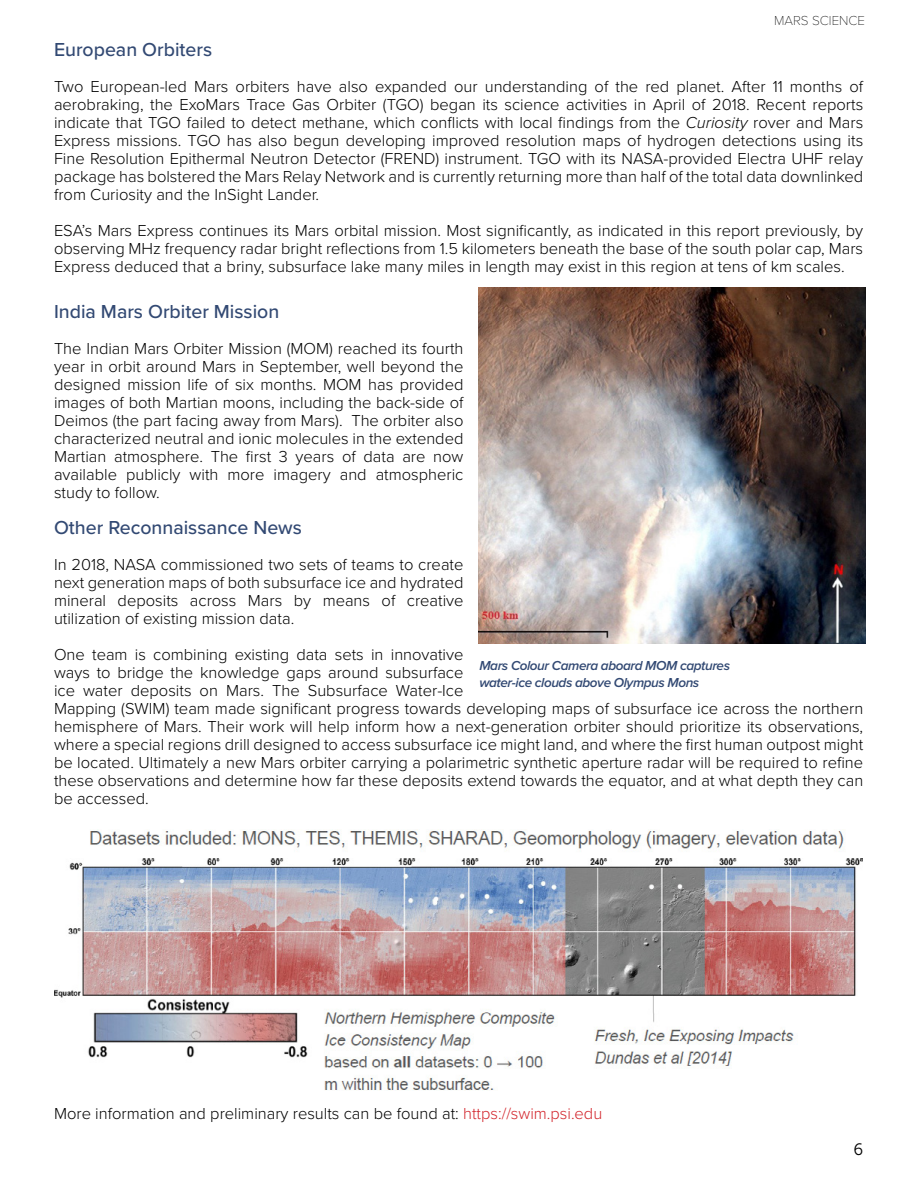
<style>
.page{position:relative;width:918px;height:1188px;background:#fff}
.page>*{position:absolute;margin:0;border:0;box-sizing:border-box;transform-origin:0 0}
.t1{font:500 19.5px "Proxima Nova";color:#324973}
.t2{font:300 16.5px/18px "Proxima Nova";color:#000;text-align:justify}
.t3{font:16.5px "Museo Sans 300";color:#000}
.t4{font:italic 600 13.5px/16.2px "Proxima Nova";letter-spacing:-.03em;color:#324973}
.t5{font:100 13.5px "Proxima Nova T";color:#000}
.s1{font-style:italic}
.s2{color:#d2232a}
</style>
<div class="page">
<img style="left:479px;top:287px;width:386px;height:357px">
<img style="left:54px;top:830px;width:809px;height:260px">
<p class="t5" style="left:774px;top:10px;width:93px">MARS SCIENCE</p>
<p class="t1" style="left:54px;top:35px;width:160px">European Orbiters</p>
<p class="t2" style="left:54px;top:77px;width:811px">Two European-led Mars orbiters have also expanded our understanding of the red planet. After 11 months of aerobraking, the ExoMars Trace Gas Orbiter (TGO) began its science activities in April of 2018. Recent reports indicate that TGO failed to detect methane, which conflicts with local findings from the <span class="s1">Curiosity</span> rover and Mars Express missions. TGO has also begun developing improved resolution maps of hydrogen detections using its Fine Resolution Epithermal Neutron Detector (FREND) instrument. TGO with its NASA-provided Electra UHF relay package has bolstered the Mars Relay Network and is currently returning more than half of the total data downlinked from Curiosity and the InSight Lander.</p>
<p class="t2" style="left:54px;top:221px;width:811px">ESA’s Mars Express continues its Mars orbital mission. Most significantly, as indicated in this report previously, by observing MHz frequency radar bright reflections from 1.5 kilometers beneath the base of the south polar cap, Mars Express deduced that a briny, subsurface lake many miles in length may exist in this region at tens of km scales.</p>
<p class="t1" style="left:54px;top:297px;width:227px">India Mars Orbiter Mission</p>
<p class="t2" style="left:54px;top:339px;width:411px">The Indian Mars Orbiter Mission (MOM) reached its fourth year in orbit around Mars in September, well beyond the designed mission life of six months. MOM has provided images of both Martian moons, including the back-side of Deimos (the part facing away from Mars). The orbiter also characterized neutral and ionic molecules in the extended Martian atmosphere. The first 3 years of data are now available publicly with more imagery and atmospheric study to follow.</p>
<p class="t1" style="left:54px;top:513px;width:249px">Other Reconnaissance News</p>
<p class="t2" style="left:54px;top:555px;width:411px">In 2018, NASA commissioned two sets of teams to create next generation maps of both subsurface ice and hydrated mineral deposits across Mars by means of creative utilization of existing mission data.</p>
<p class="t2" style="left:54px;top:645px;width:811px;text-align:left">One team is combining existing data sets in innovative<br>ways to bridge the knowledge gaps around subsurface<br>ice water deposits on Mars. The Subsurface Water-Ice<br>Mapping (SWIM) team made significant progress towards developing maps of subsurface ice across the northern hemisphere of Mars. Their work will help inform how a next-generation orbiter should prioritize its observations, where a special regions drill designed to access subsurface ice might land, and where the first human outpost might be located. Ultimately a new Mars orbiter carrying a polarimetric synthetic aperture radar will be required to refine these observations and determine how far these deposits extend towards the equator, and at what depth they can be accessed.</p>
<p class="t4" style="left:479px;top:658px;width:252px">Mars Colour Camera aboard MOM captures water-ice clouds above Olympus Mons</p>
<p class="t2" style="left:54px;top:1104px;width:550px">More information and preliminary results can be found at: <span class="s2">https://swim.psi.edu</span></p>
<p class="t3" style="left:853px;top:1141px;width:11px">6</p>
</div>
